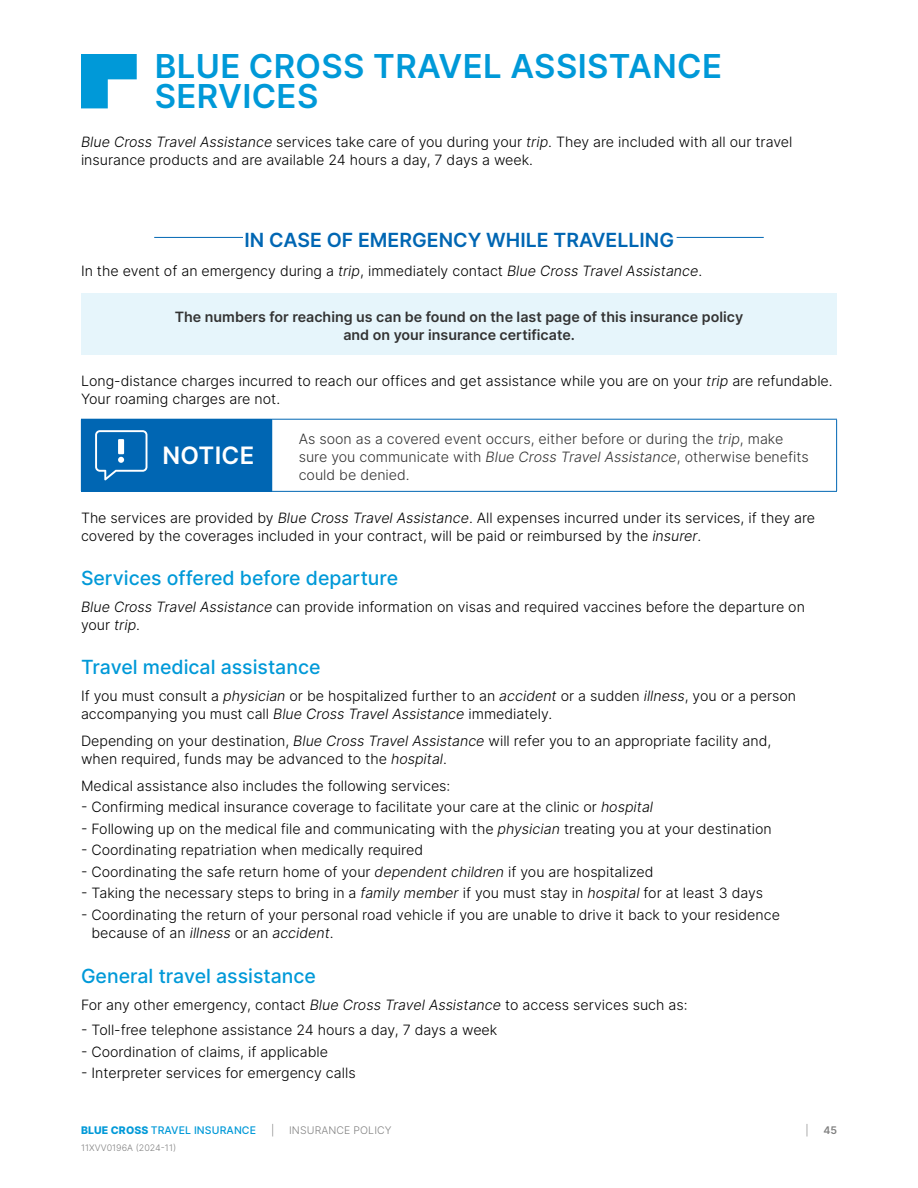
<style>
.page{position:relative;width:918px;height:1188px;background:#fff}
.page>*{position:absolute;margin:0;border:0;box-sizing:border-box;transform-origin:0 0}
.t1{font:600 33px/30px "Inter";letter-spacing:.01em;color:#0099d8}
.t2{font:600 24px "Inter";letter-spacing:.01em;color:#fff}
.t3{font:500 19.5px "Inter";color:#0099d8}
.t4{font:600 19.5px "Inter";color:#0066b3}
.t5{font:300 14.25px/18px "Inter";color:#000}
.t6{font:300 14.25px/18px "Inter";color:#333}
.t7{font:600 14.25px/18px "Inter";color:#333;text-align:center}
.t8{font:500 10.5px "Inter";letter-spacing:.01em;color:#0099d8}
.t9{font:300 10.5px "Inter";letter-spacing:.01em;color:#808080}
.t10{font:600 10.5px "Inter";color:#808080}
.t11{font:300 9px "Inter";color:#808080}
.s1{font-style:italic}
.s2{font-weight:800}
</style>
<div class="page">
<hr style="left:677px;top:237px;width:87px;height:1px;background:#0066b3">
<hr style="left:154px;top:237px;width:89px;height:1px;background:#0066b3">
<div style="left:81px;top:293px;width:756px;height:61px;background:#e6f5fb"></div>
<div style="left:81px;top:419px;width:191px;height:72px;background:#0066b3"></div>
<hr style="left:81px;top:491px;width:191px;height:1px;background:#0066b3">
<hr style="left:272px;top:419px;width:565px;height:1px;background:#0066b3">
<hr style="left:836px;top:420px;width:1px;height:71px;background:#0066b3">
<hr style="left:272px;top:491px;width:565px;height:1px;background:#0066b3">
<svg style="left:95px;top:430px;width:52px;height:50px"></svg>
<div style="left:118px;top:439px;width:6px;height:15px;background:#fff"></div>
<svg style="left:81px;top:54px;width:56px;height:54px"></svg>
<h1 class="t1" style="left:155px;top:50px;width:569px">BLUE CROSS TRAVEL ASSISTANCE<br>SERVICES</h1>
<p class="t5" style="left:81px;top:133px;width:713px"><span class="s1">Blue Cross Travel Assistance</span> services take care of you during your <span class="s1">trip</span>. They are included with all our travel insurance products and are available 24 hours a day, 7 days a week.</p>
<h3 class="t4" style="left:245px;top:225px;width:431px">IN CASE OF EMERGENCY WHILE TRAVELLING</h3>
<p class="t5" style="left:81px;top:262px;width:623px">In the event of an emergency during a <span class="s1">trip</span>, immediately contact <span class="s1">Blue Cross Travel Assistance</span>.</p>
<p class="t7" style="left:175px;top:307px;width:570px">The numbers for reaching us can be found on the last page of this insurance policy and on your insurance certificate.</p>
<p class="t5" style="left:81px;top:372px;width:753px">Long-distance charges incurred to reach our offices and get assistance while you are on your <span class="s1">trip</span> are refundable.<br>Your roaming charges are not.</p>
<h2 class="t2" style="left:162px;top:437px;width:93px">NOTICE</h2>
<p class="t6" style="left:299px;top:430px;width:512px">As soon as a covered event occurs, either before or during the <span class="s1">trip</span>, make sure you communicate with <span class="s1">Blue Cross Travel Assistance</span>, otherwise benefits could be denied.</p>
<p class="t5" style="left:81px;top:509px;width:736px">The services are provided by <span class="s1">Blue Cross Travel Assistance</span>. All expenses incurred under its services, if they are covered by the coverages included in your contract, will be paid or reimbursed by the <span class="s1">insurer</span>.</p>
<h3 class="t3" style="left:81px;top:563px;width:319px">Services offered before departure</h3>
<p class="t5" style="left:81px;top:598px;width:726px"><span class="s1">Blue Cross Travel Assistance</span> can provide information on visas and required vaccines before the departure on your <span class="s1">trip</span>.</p>
<h3 class="t3" style="left:81px;top:652px;width:241px">Travel medical assistance</h3>
<p class="t5" style="left:81px;top:686px;width:717px">If you must consult a <span class="s1">physician</span> or be hospitalized further to an <span class="s1">accident</span> or a sudden <span class="s1">illness</span>, you or a person accompanying you must call <span class="s1">Blue Cross Travel Assistance</span> immediately.</p>
<p class="t5" style="left:81px;top:731px;width:692px">Depending on your destination, <span class="s1">Blue Cross Travel Assistance</span> will refer you to an appropriate facility and, when required, funds may be advanced to the <span class="s1">hospital</span>.</p>
<p class="t5" style="left:81px;top:776px;width:371px">Medical assistance also includes the following services:</p>
<p class="t5" style="left:81px;top:798px;width:574px">- Confirming medical insurance coverage to facilitate your care at the clinic or <span class="s1">hospital</span></p>
<p class="t5" style="left:81px;top:819px;width:692px">- Following up on the medical file and communicating with the <span class="s1">physician</span> treating you at your destination</p>
<p class="t5" style="left:81px;top:841px;width:344px">- Coordinating repatriation when medically required</p>
<p class="t5" style="left:81px;top:862px;width:574px">- Coordinating the safe return home of your <span class="s1">dependent children</span> if you are hospitalized</p>
<p class="t5" style="left:81px;top:884px;width:684px">- Taking the necessary steps to bring in a <span class="s1">family member</span> if you must stay in <span class="s1">hospital</span> for at least 3 days</p>
<p class="t5" style="left:91px;top:905px;width:690px;text-indent:-10px">- Coordinating the return of your personal road vehicle if you are unable to drive it back to your residence because of an <span class="s1">illness</span> or an <span class="s1">accident</span>.</p>
<h3 class="t3" style="left:81px;top:962px;width:236px">General travel assistance</h3>
<p class="t5" style="left:81px;top:996px;width:608px">For any other emergency, contact <span class="s1">Blue Cross Travel Assistance</span> to access services such as:</p>
<p class="t5" style="left:81px;top:1021px;width:418px">- Toll-free telephone assistance 24 hours a day, 7 days a week</p>
<p class="t5" style="left:81px;top:1042px;width:249px">- Coordination of claims, if applicable</p>
<p class="t5" style="left:81px;top:1064px;width:276px">- Interpreter services for emergency calls</p>
<p class="t8" style="left:81px;top:1122px;width:177px"><span class="s2">BLUE CROSS</span> TRAVEL INSURANCE</p>
<p class="t9" style="left:271px;top:1123px;width:5px">|</p>
<p class="t9" style="left:289px;top:1123px;width:104px">INSURANCE POLICY</p>
<p class="t9" style="left:805px;top:1123px;width:5px">|</p>
<p class="t10" style="left:823px;top:1122px;width:15px">45</p>
<p class="t11" style="left:81px;top:1142px;width:97px">11XVV0196A (2024-11)</p>
</div>
